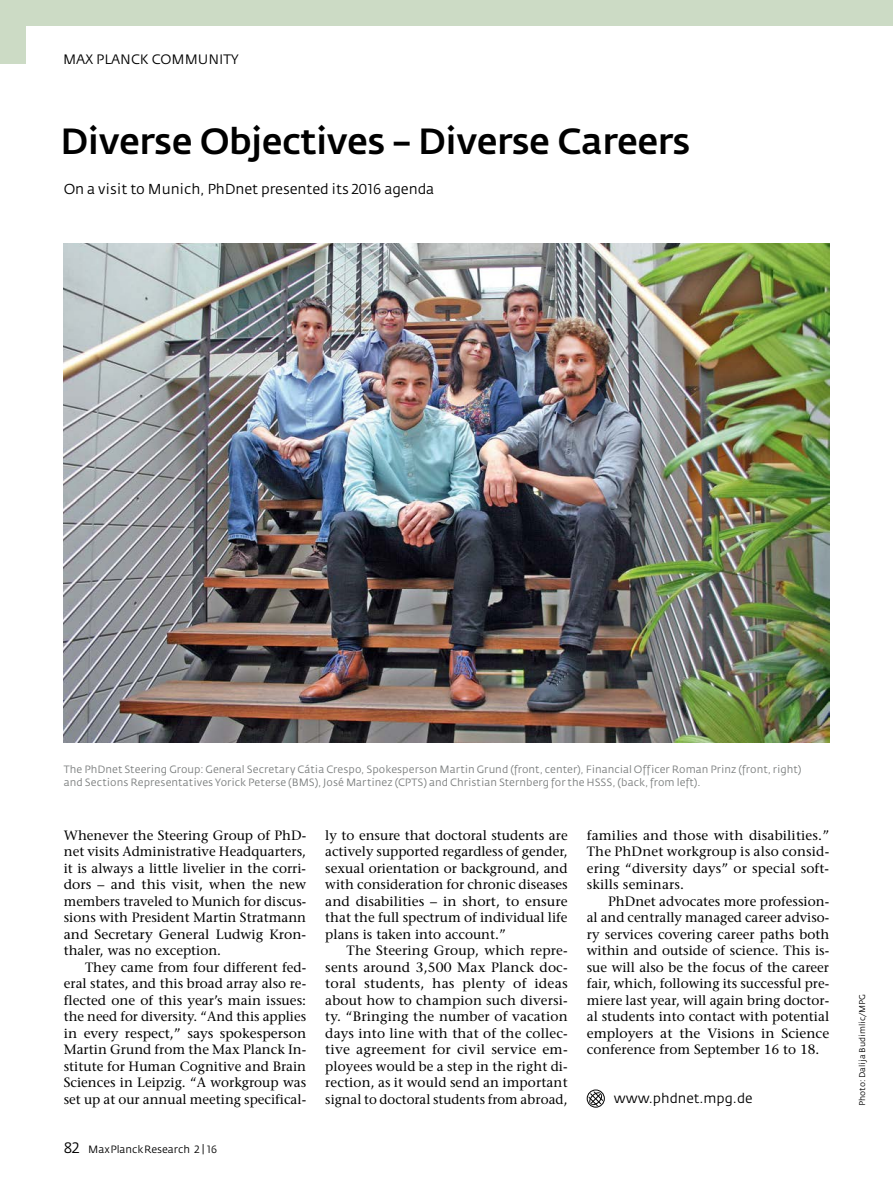
<style>
.page{position:relative;width:893px;height:1191px;background:#fff}
.page>*{position:absolute;margin:0;border:0;box-sizing:border-box;transform-origin:0 0}
.t1{font:500 36px "Fedra Sans";letter-spacing:-.015em;color:#000}
.t2{font:14.25px "Fedra Sans";letter-spacing:-.005em;color:#000}
.t3{font:13.5px "Stone Serif";color:#000}
.t4{font:13.5px "Stone Serif";color:#000;scale:1.04 1}
.t5{font:13.5px "Fedra Sans";color:#000}
.t6{font:10.5px/13.5px "Fedra Sans";letter-spacing:.005em;color:#7a7d7d}
.t7{font:10.5px "Fedra Sans";color:#000}
.t8{font:8.25px "Fedra Sans";color:#000}
.s1{font-family:"Fedra Sans Book SC"}
.s2{font-family:"Fedra Sans Book SC";font-size:15px}
</style>
<div class="page">
<div style="left:0;top:0;width:26px;height:64px;background:#ccdbc5"></div>
<div style="left:0;top:0;width:893px;height:26px;background:#ccdbc5"></div>
<svg style="left:586px;top:1091px;width:19px;height:16px"></svg>
<div style="left:587px;top:1089px;width:18px;height:18px;border:1px solid #000;border-radius:50%"></div>
<img style="left:64px;top:243px;width:765px;height:499px">
<p class="t5" style="left:63px;top:52px;width:177px">MAX PLANCK COMMUNITY</p>
<p class="t1" style="left:61px;top:121px;width:631px">Diverse Objectives – Diverse Careers</p>
<p class="t2" style="left:64px;top:181px;width:372px">On a visit to Munich, PhDnet presented its <span class="s1">2016</span> agenda</p>
<p class="t6" style="left:64px;top:762px;width:739px">The PhDnet Steering Group: General Secretary Cátia Crespo, Spokesperson Martin Grund (front, center), Financial Officer Roman Prinz (front, right) and Sections Representatives Yorick Peterse (BMS), José Martinez (CPTS) and Christian Sternberg for the HSSS, (back, from left).</p>
<p class="t3" style="left:64px;top:827px;width:244px">Whenever the Steering Group of PhD-</p>
<p class="t3" style="left:64px;top:843px;width:244px">net visits Administrative Headquarters,</p>
<p class="t3" style="left:64px;top:860px;width:244px">it is always a little livelier in the corri-</p>
<p class="t3" style="left:64px;top:876px;width:244px">dors – and this visit, when the new</p>
<p class="t3" style="left:64px;top:893px;width:244px">members traveled to Munich for discus-</p>
<p class="t3" style="left:64px;top:909px;width:244px">sions with President Martin Stratmann</p>
<p class="t3" style="left:64px;top:926px;width:243px">and Secretary General Ludwig Kron-</p>
<p class="t3" style="left:64px;top:942px;width:159px">thaler, was no exception.</p>
<p class="t3" style="left:85px;top:959px;width:223px">They came from four different fed-</p>
<p class="t3" style="left:64px;top:975px;width:244px">eral states, and this broad array also re-</p>
<p class="t3" style="left:64px;top:992px;width:244px">flected one of this year’s main issues:</p>
<p class="t3" style="left:64px;top:1008px;width:244px">the need for diversity. “And this applies</p>
<p class="t3" style="left:64px;top:1025px;width:244px">in every respect,” says spokesperson</p>
<p class="t3" style="left:64px;top:1041px;width:244px">Martin Grund from the Max Planck In-</p>
<p class="t3" style="left:64px;top:1058px;width:244px">stitute for Human Cognitive and Brain</p>
<p class="t3" style="left:64px;top:1074px;width:244px">Sciences in Leipzig. “A workgroup was</p>
<p class="t3" style="left:64px;top:1091px;width:244px">set up at our annual meeting specifical-</p>
<p class="t7" style="left:64px;top:1144px;width:155px"><span class="s2">82</span> MaxPlanckResearch <span class="s1">2 | 16</span></p>
<p class="t3" style="left:325px;top:827px;width:244px">ly to ensure that doctoral students are</p>
<p class="t3" style="left:325px;top:843px;width:244px">actively supported regardless of gender,</p>
<p class="t3" style="left:325px;top:860px;width:244px">sexual orientation or background, and</p>
<p class="t3" style="left:325px;top:876px;width:244px">with consideration for chronic diseases</p>
<p class="t3" style="left:325px;top:893px;width:244px">and disabilities – in short, to ensure</p>
<p class="t3" style="left:325px;top:909px;width:244px">that the full spectrum of individual life</p>
<p class="t3" style="left:325px;top:926px;width:182px">plans is taken into account.”</p>
<p class="t3" style="left:347px;top:942px;width:223px">The Steering Group, which repre-</p>
<p class="t3" style="left:325px;top:959px;width:244px">sents around 3,500 Max Planck doc-</p>
<p class="t4" style="left:325px;top:975px;width:235px">toral students, has plenty of ideas</p>
<p class="t3" style="left:325px;top:992px;width:244px">about how to champion such diversi-</p>
<p class="t3" style="left:325px;top:1008px;width:244px">ty. “Bringing the number of vacation</p>
<p class="t3" style="left:325px;top:1025px;width:244px">days into line with that of the collec-</p>
<p class="t4" style="left:325px;top:1041px;width:235px">tive agreement for civil service em-</p>
<p class="t3" style="left:325px;top:1058px;width:244px">ployees would be a step in the right di-</p>
<p class="t3" style="left:325px;top:1074px;width:244px">rection, as it would send an important</p>
<p class="t3" style="left:325px;top:1091px;width:244px">signal to doctoral students from abroad,</p>
<p class="t3" style="left:587px;top:827px;width:244px">families and those with disabilities.”</p>
<p class="t3" style="left:587px;top:843px;width:244px">The PhDnet workgroup is also consid-</p>
<p class="t3" style="left:587px;top:860px;width:244px">ering “diversity days” or special soft-</p>
<p class="t3" style="left:587px;top:876px;width:99px">skills seminars.</p>
<p class="t3" style="left:608px;top:893px;width:223px">PhDnet advocates more profession-</p>
<p class="t3" style="left:587px;top:909px;width:244px">al and centrally managed career adviso-</p>
<p class="t3" style="left:587px;top:926px;width:244px">ry services covering career paths both</p>
<p class="t3" style="left:587px;top:942px;width:244px">within and outside of science. This is-</p>
<p class="t3" style="left:587px;top:959px;width:244px">sue will also be the focus of the career</p>
<p class="t3" style="left:587px;top:975px;width:244px">fair, which, following its successful pre-</p>
<p class="t3" style="left:587px;top:992px;width:244px">miere last year, will again bring doctor-</p>
<p class="t3" style="left:587px;top:1008px;width:244px">al students into contact with potential</p>
<p class="t3" style="left:587px;top:1025px;width:244px">employers at the Visions in Science</p>
<p class="t3" style="left:587px;top:1041px;width:234px">conference from September 16 to 18.</p>
<p class="t5" style="left:614px;top:1091px;width:140px">www.phdnet.mpg.de</p>
<p class="t8" style="left:858px;top:1106px;width:113px;rotate:-90deg">Photo: Dalija Budimlic/MPG</p>
</div>
